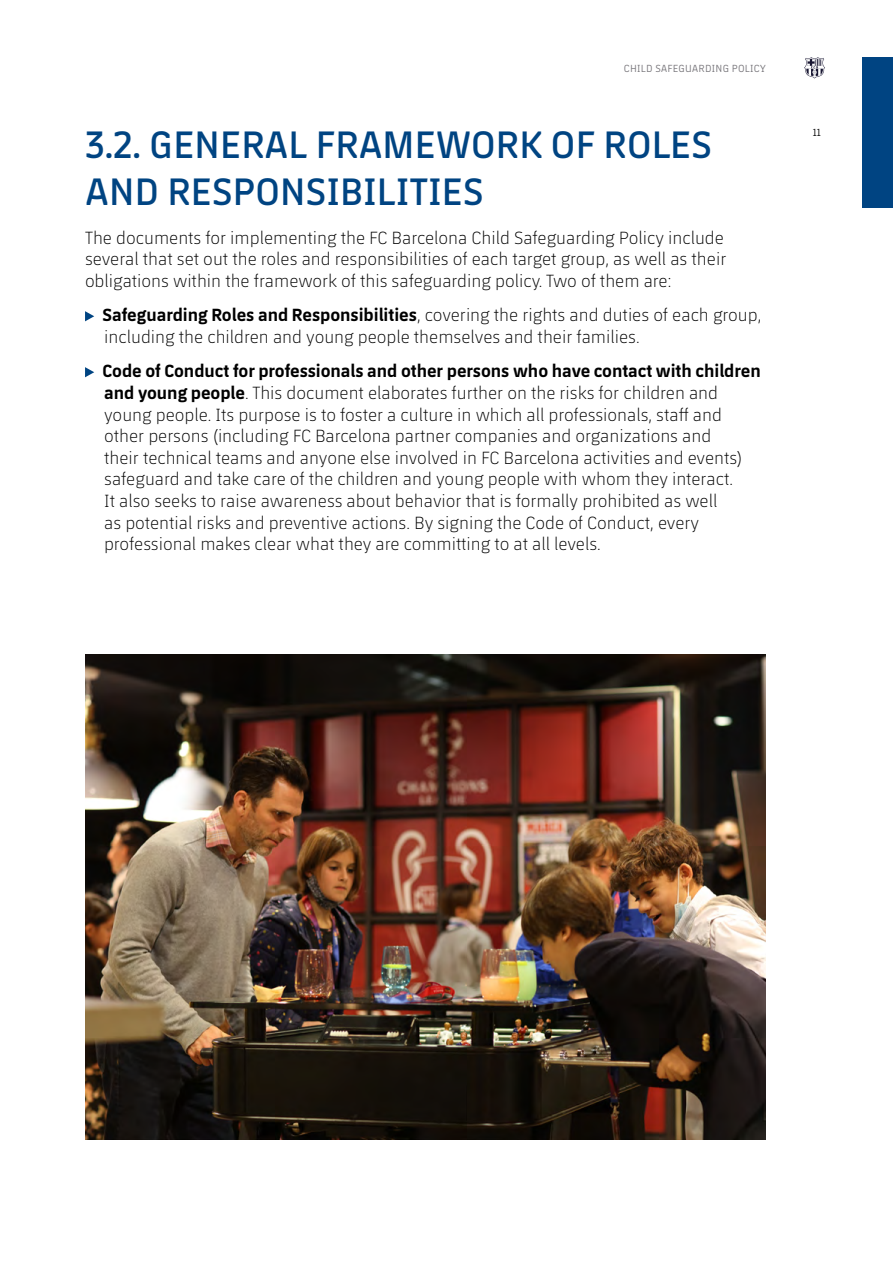
<style>
.page{position:relative;width:893px;height:1263px;background:#fff}
.page>*{position:absolute;margin:0;border:0;box-sizing:border-box;transform-origin:0 0}
.t1{font:600 39px/46.8px "FCBARCELONA";letter-spacing:.01em;color:#004482}
.t2{font:300 18px/21.6px "FCBARCELONA";color:#000}
.t3{font:10.5px "FCBARCELONA";letter-spacing:.03em;color:#77757a}
.t4{font:10.5px "FCBARCELONA";color:#000}
.s1{font-weight:700}
</style>
<div class="page">
<div style="left:862px;top:57px;width:31px;height:151px;background:#004482"></div>
<svg style="left:804px;top:57px;width:21px;height:21px"></svg>
<svg style="left:85px;top:311px;width:9px;height:10px"></svg>
<svg style="left:85px;top:367px;width:9px;height:10px"></svg>
<img style="left:85px;top:654px;width:680px;height:485px">
<p class="t3" style="left:624px;top:62px;width:143px">CHILD SAFEGUARDING POLICY</p>
<h1 class="t1" style="left:85px;top:120px;width:628px">3.2. GENERAL FRAMEWORK OF ROLES<br>AND RESPONSIBILITIES</h1>
<p class="t2" style="left:85px;top:226px;width:643px">The documents for implementing the FC Barcelona Child Safeguarding Policy include several that set out the roles and responsibilities of each target group, as well as their obligations within the framework of this safeguarding policy. Two of them are:</p>
<p class="t2" style="left:102px;top:304px;width:660px"><span class="s1">Safeguarding Roles and Responsibilities</span>, covering the rights and duties of each group, including the children and young people themselves and their families.</p>
<p class="t2" style="left:102px;top:360px;width:660px"><span class="s1">Code of Conduct for professionals and other persons who have contact with children and young people</span>. This document elaborates further on the risks for children and young people. Its purpose is to foster a culture in which all professionals, staff and other persons (including FC Barcelona partner companies and organizations and<br>their technical teams and anyone else involved in FC Barcelona activities and events) safeguard and take care of the children and young people with whom they interact.<br>It also seeks to raise awareness about behavior that is formally prohibited as well<br>as potential risks and preventive actions. By signing the Code of Conduct, every professional makes clear what they are committing to at all levels.</p>
<p class="t4" style="left:813px;top:126px;width:10px">11</p>
</div>
